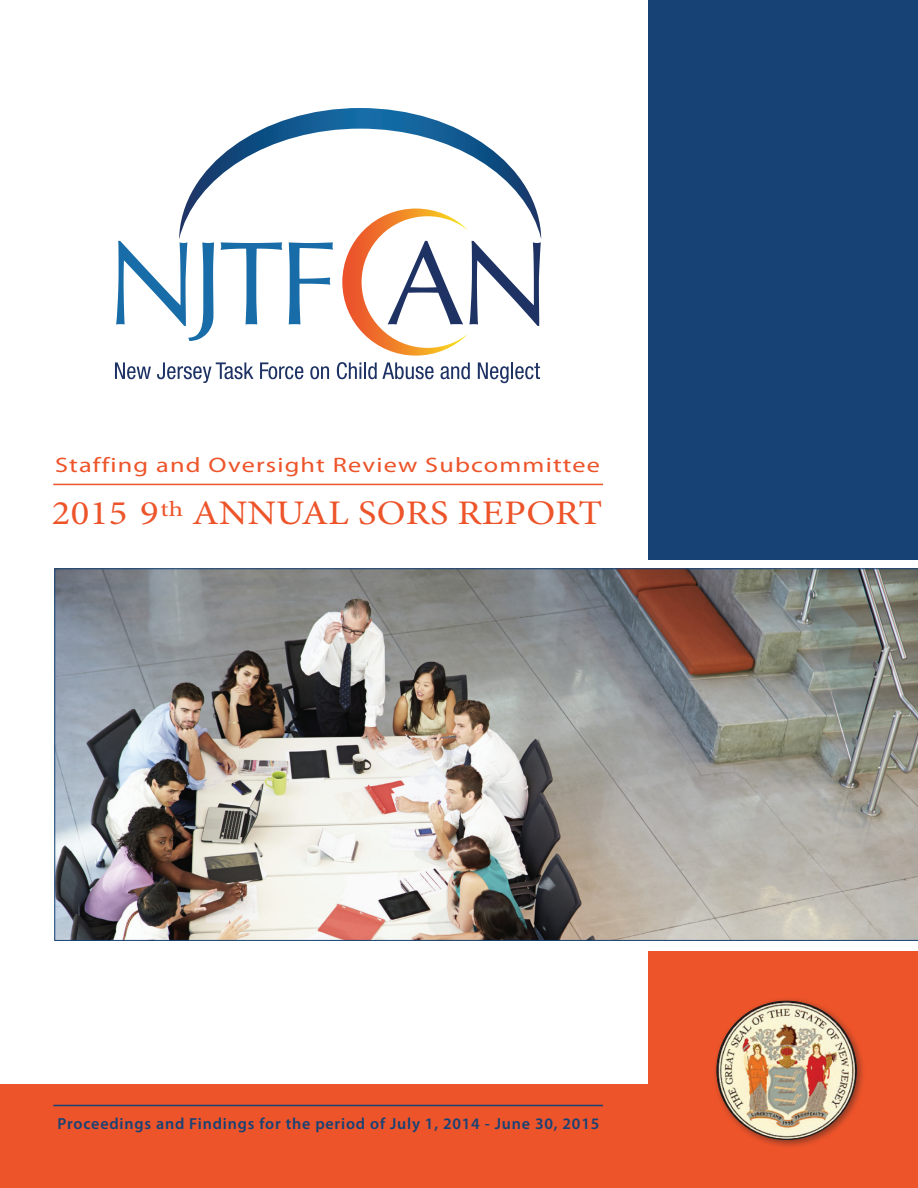
<style>
.page{position:relative;width:918px;height:1188px;background:#fff}
.page>*{position:absolute;margin:0;border:0;box-sizing:border-box;transform-origin:0 0}
.t1{font:34.5px "Minion Pro";letter-spacing:.01em;color:#ed542a;scale:1.12 1}
.t2{font:21px "Myriad Pro";letter-spacing:.045em;color:#ed542a;scale:1.25 1}
.t3{font:600 16.05px "Myriad Pro";letter-spacing:.05em;color:#174275}
</style>
<div class="page">
<div style="left:649px;top:0;width:269px;height:559px;background:#174275"></div>
<div style="left:649px;top:952px;width:269px;height:236px;background:#ed542a"></div>
<div style="left:0;top:1084px;width:649px;height:104px;background:#ed542a"></div>
<img style="left:54px;top:568px;width:864px;height:373px">
<hr style="left:53px;top:484px;width:550px;height:1px;background:#ed542a">
<hr style="left:53px;top:1105px;width:550px;height:1px;background:#174275">
<div style="left:712px;top:997px;width:153px;height:151px;background:#231f20;opacity:.5"></div>
<img style="left:717px;top:1001px;width:139px;height:138px">
<img style="left:342px;top:239px;width:126px;height:117px">
<svg style="left:116px;top:241px;width:98px;height:100px"></svg>
<svg style="left:221px;top:242px;width:61px;height:82px"></svg>
<svg style="left:289px;top:242px;width:44px;height:82px"></svg>
<svg style="left:388px;top:241px;width:75px;height:83px"></svg>
<svg style="left:469px;top:241px;width:72px;height:85px"></svg>
<img style="left:179px;top:108px;width:362px;height:131px">
<svg style="left:115px;top:362px;width:36px;height:17px"></svg>
<svg style="left:157px;top:362px;width:97px;height:21px"></svg>
<svg style="left:260px;top:362px;width:43px;height:17px"></svg>
<svg style="left:310px;top:366px;width:19px;height:13px"></svg>
<svg style="left:337px;top:362px;width:97px;height:17px"></svg>
<svg style="left:441px;top:362px;width:29px;height:17px"></svg>
<svg style="left:478px;top:362px;width:62px;height:21px"></svg>
<h2 class="t2" style="left:55px;top:452px;width:437px">Staffing and Oversight Review Subcommittee</h2>
<h1 class="t1" style="left:52px;top:490px;width:493px">2015 9<sup>TH</sup> ANNUAL SORS REPORT</h1>
<p class="t3" style="left:58px;top:1114px;width:543px">Proceedings and Findings for the period of July 1, 2014 - June 30, 2015</p>
</div>
